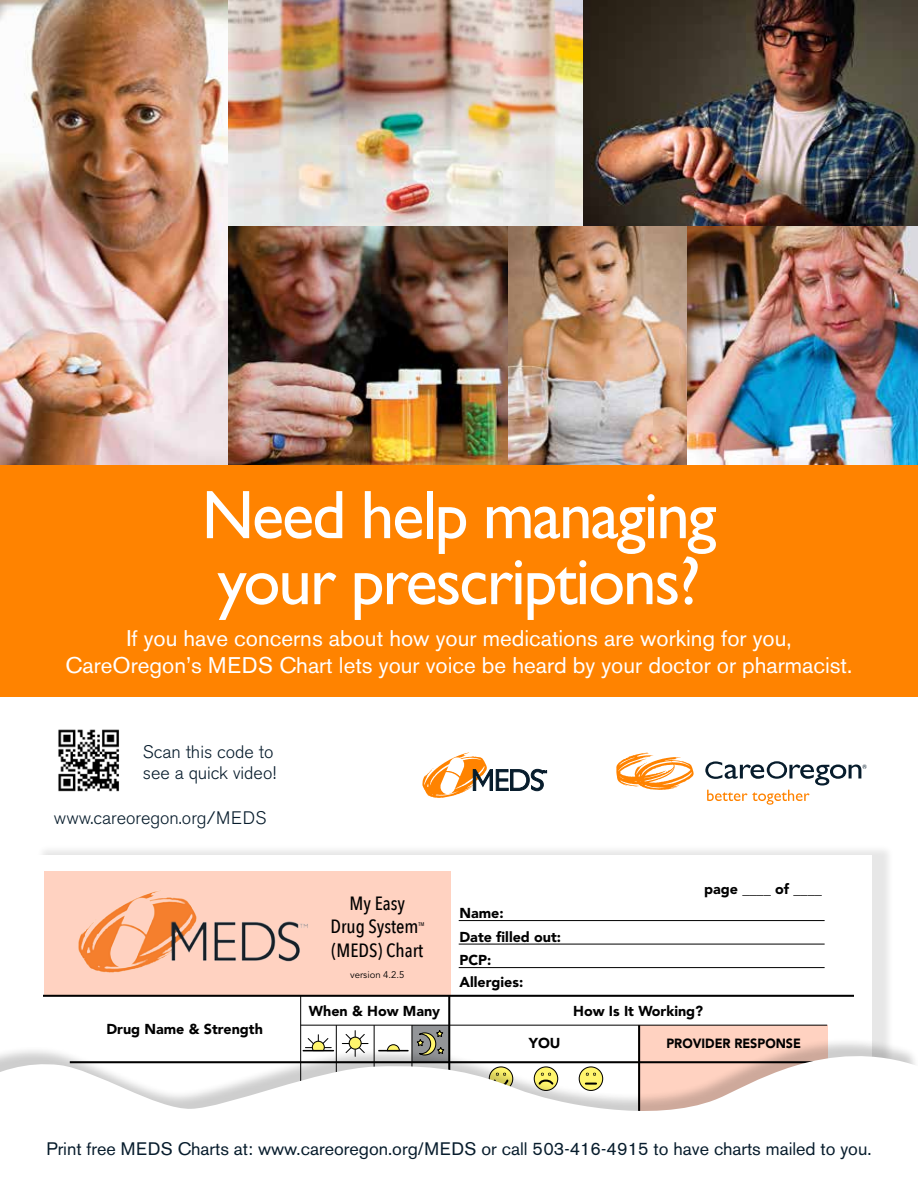
<style>
.page{position:relative;width:918px;height:1188px;background:#fff}
.page>*{position:absolute;margin:0;border:0;box-sizing:border-box;transform-origin:0 0}
.t1{font:69px/66px "Gill Sans";letter-spacing:-.03em;color:#fff}
.t2{font:22.5px/27px "Akzidenz Grotesk BE";color:#fff;text-align:center}
.t3{font:500 19.2px/22.8px "Avenir Next Condensed";color:#000;text-align:center}
.t4{font:18px "Akzidenz Grotesk BE";color:#071c2c}
.t5{font:300 18px/21px "Akzidenz Grotesk BE";color:#071c2c}
.t6{font:900 14.25px/23.5px "Avenir";color:#000}
.t7{font:900 13.35px "Avenir";color:#000;scale:.94 1}
.t8{font:9.6px "Avenir LT Std";color:#000}
.t9{font:500 5.4px "Avenir Next Condensed";color:#000}
</style>
<div class="page">
<img style="left:582px;top:0;width:336px;height:227px">
<svg style="left:422px;top:752px;width:125px;height:46px"></svg>
<div style="left:36px;top:844px;width:859px;height:344px;background:#000;opacity:.1"></div>
<div style="left:30px;top:856px;width:842px;height:332px;background:#fff"></div>
<div style="left:412px;top:1025px;width:37px;height:38px;background:#939598"></div>
<div style="left:638px;top:1026px;width:189px;height:162px;background:#ffd2c1"></div>
<hr style="left:300px;top:996px;width:1px;height:192px;background:#000">
<hr style="left:448px;top:996px;width:2px;height:192px;background:#000">
<hr style="left:638px;top:1025px;width:2px;height:163px;background:#000">
<hr style="left:459px;top:920px;width:366px;height:1px;background:#000">
<hr style="left:459px;top:944px;width:366px;height:1px;background:#000">
<hr style="left:459px;top:967px;width:366px;height:1px;background:#000">
<div style="left:44px;top:871px;width:406px;height:124px;background:#ffd2c1"></div>
<hr style="left:44px;top:995px;width:809px;height:2px;background:#000">
<hr style="left:301px;top:1025px;width:526px;height:1px;background:#000">
<hr style="left:336px;top:1025px;width:1px;height:78px;background:#000">
<hr style="left:374px;top:1025px;width:1px;height:78px;background:#000">
<hr style="left:412px;top:1025px;width:1px;height:78px;background:#000">
<svg style="left:421px;top:1030px;width:23px;height:3px"></svg>
<img style="left:78px;top:890px;width:230px;height:83px">
<img style="left:58px;top:729px;width:61px;height:63px">
<svg style="left:0;top:1033px;width:915px;height:155px"></svg>
<svg style="left:616px;top:753px;width:78px;height:37px"></svg>
<svg style="left:705px;top:761px;width:162px;height:44px"></svg>
<img style="left:228px;top:0;width:354px;height:227px">
<img style="left:227px;top:227px;width:460px;height:238px">
<img style="left:687px;top:227px;width:231px;height:238px">
<img style="left:0;top:0;width:227px;height:465px">
<div style="left:0;top:465px;width:918px;height:231px;background:#ff8300"></div>
<h1 class="t1" style="left:202px;top:481px;width:516px">Need help managing your prescriptions?</h1>
<p class="t2" style="left:66px;top:625px;width:788px">If you have concerns about how your medications are working for you,<br>CareOregon’s MEDS Chart lets your voice be heard by your doctor or pharmacist.</p>
<p class="t5" style="left:143px;top:742px;width:135px">Scan this code to see a quick video!</p>
<p class="t5" style="left:54px;top:807px;width:214px">www.careoregon.org/MEDS</p>
<p class="t6" style="left:106px;top:1018px;width:158px">Drug Name &amp; Strength</p>
<p class="t3" style="left:330px;top:892px;width:90px">My Easy<br>Drug System</p>
<p class="t9" style="left:419px;top:921px;width:7px">TM</p>
<p class="t3" style="left:332px;top:939px;width:93px">(MEDS) Chart</p>
<p class="t8" style="left:350px;top:969px;width:56px">version 4.2.5</p>
<p class="t6" style="left:459px;top:901px;width:103px">Name:<br>Date filled out:<br>PCP:</p>
<p class="t6" style="left:459px;top:970px;width:65px">Allergies:</p>
<p class="t6" style="left:704px;top:877px;width:119px">page ____ of ____</p>
<p class="t6" style="left:309px;top:1000px;width:133px">When &amp; How Many</p>
<p class="t6" style="left:573px;top:1000px;width:132px">How Is It Working?</p>
<p class="t6" style="left:529px;top:1032px;width:33px">YOU</p>
<p class="t7" style="left:666px;top:1035px;width:145px">PROVIDER RESPONSE</p>
<p class="t4" style="left:46px;top:1138px;width:827px">Print free MEDS Charts at: www.careoregon.org/MEDS or call 503-416-4915 to have charts mailed to you.</p>
</div>
